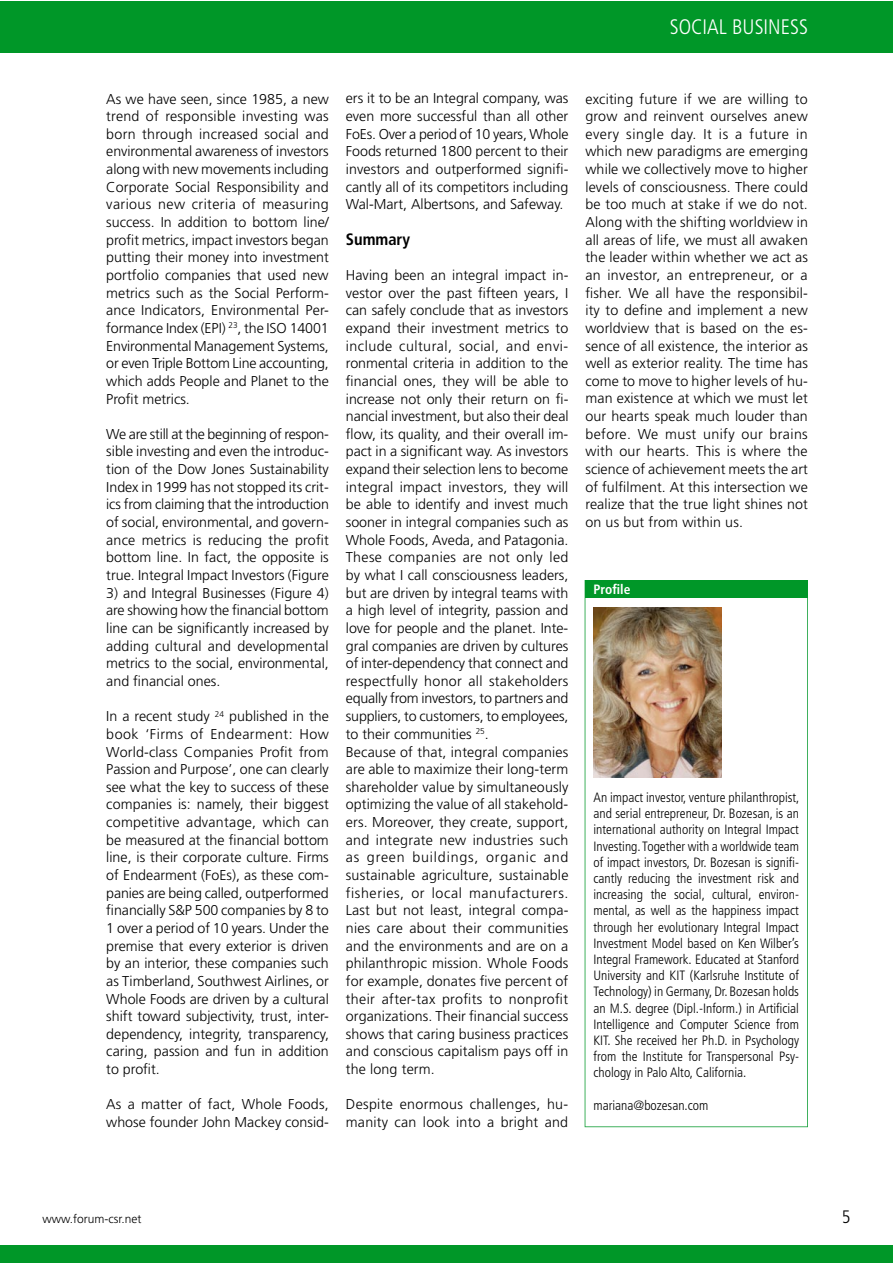
<style>
.page{position:relative;width:893px;height:1263px;background:#fff}
.page>*{position:absolute;margin:0;border:0;box-sizing:border-box;transform-origin:0 0}
.t1{font:300 condensed 21px "Frutiger";color:#fff}
.t2{font:300 condensed 18px "Frutiger";color:#000}
.t3{font:700 condensed 16.5px "Frutiger";color:#000}
.t4{font:300 14.25px/17.7px "Frutiger";letter-spacing:.005em;color:#000;text-align:justify}
.t5{font:300 14.25px/17.7px "Frutiger";letter-spacing:.025em;color:#000}
.t6{font:300 condensed 13.5px/16.2px "Frutiger";color:#000;text-align:justify}
.t7{font:700 condensed 13.5px "Frutiger";color:#fff}
.t8{font:300 12px "Frutiger";color:#000}
</style>
<div class="page">
<div style="left:0;top:1px;width:892px;height:52px;background:#009728"></div>
<svg style="left:585px;top:580px;width:223px;height:547px"></svg>
<div style="left:585px;top:580px;width:222px;height:18px;background:#009728"></div>
<div style="left:0;top:1246px;width:892px;height:17px;background:#009728"></div>
<h1 class="t1" style="left:670px;top:15px;width:140px">SOCIAL BUSINESS</h1>
<p class="t4" style="left:106px;top:90px;width:224px">As we have seen, since 1985, a new trend of responsible investing was born through increased social and environmental awareness of investors along with new movements including Corporate Social Responsibility and various new criteria of measuring success. In addition to bottom line/ profit metrics, impact investors began putting their money into investment portfolio companies that used new metrics such as the Social Perform&shy;ance Indicators, Environmental Per&shy;formance Index (EPI) <sup>23</sup>, the ISO 14001<br>Environmental Management Systems, or even Triple Bottom Line accounting, which adds People and Planet to the Profit metrics.</p>
<p class="t4" style="left:106px;top:425px;width:224px">We are still at the beginning of respon&shy;sible investing and even the introduc&shy;tion of the Dow Jones Sustainability Index in 1999 has not stopped its crit&shy;ics from claiming that the introduction of social, environmental, and govern&shy;ance metrics is reducing the profit bottom line. In fact, the opposite is true. Integral Impact Investors (Figure</p>
<p class="t4" style="left:106px;top:584px;width:224px">3) and Integral Businesses (Figure 4) are showing how the financial bottom line can be significantly increased by adding cultural and developmental metrics to the social, environmental, and financial ones.</p>
<p class="t4" style="left:106px;top:708px;width:224px">In a recent study <sup>24</sup> published in the book ‘Firms of Endearment: How World-class Companies Profit from Passion and Purpose’, one can clearly see what the key to success of these companies is: namely, their biggest competitive advantage, which can be measured at the financial bottom line, is their corporate culture. Firms of Endearment (FoEs), as these com&shy;panies are being called, outperformed financially S&amp;P 500 companies by 8 to 1 over a period of 10 years. Under the premise that every exterior is driven by an interior, these companies such as Timberland, Southwest Airlines, or Whole Foods are driven by a cultural shift toward subjectivity, trust, inter&shy;dependency, integrity, transparency, caring, passion and fun in addition to profit.</p>
<p class="t4" style="left:106px;top:1096px;width:224px">As a matter of fact, Whole Foods, whose founder John Mackey consid-</p>
<p class="t4" style="left:346px;top:90px;width:224px">ers it to be an Integral company, was even more successful than all other FoEs. Over a period of 10 years, Whole Foods returned 1800 percent to their investors and outperformed signifi&shy;cantly all of its competitors including Wal-Mart, Albertsons, and Safeway.</p>
<p class="t3" style="left:346px;top:229px;width:66px">Summary</p>
<p class="t4" style="left:346px;top:266px;width:224px;text-align:left">Having been an integral impact in&shy;vestor over the past fifteen years, I can safely conclude that as investors expand their investment metrics to include cultural, social, and envi&shy;ronmental criteria in addition to the financial ones, they will be able to increase not only their return on fi&shy;nancial investment, but also their deal flow, its quality, and their overall im&shy;pact in a significant way. As investors expand their selection lens to become integral impact investors, they will be able to identify and invest much sooner in integral companies such as Whole Foods, Aveda, and Patagonia.<br>These companies are not only led by what I call consciousness leaders, but are driven by integral teams with a high level of integrity, passion and love for people and the planet. Inte&shy;gral companies are driven by cultures of inter-dependency that connect and respectfully honor all stakeholders equally from investors, to partners and suppliers, to customers, to employees, to their communities <sup>25</sup>.<br>Because of that, integral companies are able to maximize their long-term shareholder value by simultaneously optimizing the value of all stakehold&shy;ers. Moreover, they create, support, and integrate new industries such as green buildings, organic and sustainable agriculture, sustainable fisheries, or local manufacturers.<br>Last but not least, integral compa&shy;nies care about their communities and the environments and are on a philanthropic mission. Whole Foods for example, donates five percent of their after-tax profits to nonprofit organizations. Their financial success shows that caring business practices and conscious capitalism pays off in the long term.</p>
<p class="t5" style="left:346px;top:1096px;width:224px">Despite enormous challenges, hu&shy;manity can look into a bright and</p>
<p class="t4" style="left:585px;top:90px;width:224px">exciting future if we are willing to grow and reinvent ourselves anew every single day. It is a future in which new paradigms are emerging while we collectively move to higher levels of consciousness. There could be too much at stake if we do not.<br>Along with the shifting worldview in all areas of life, we must all awaken the leader within whether we act as an investor, an entrepreneur, or a fisher. We all have the responsibil&shy;ity to define and implement a new worldview that is based on the es&shy;sence of all existence, the interior as well as exterior reality. The time has come to move to higher levels of hu&shy;man existence at which we must let our hearts speak much louder than before. We must unify our brains with our hearts. This is where the science of achievement meets the art of fulfilment. At this intersection we realize that the true light shines not on us but from within us.</p>
<p class="t7" style="left:593px;top:582px;width:38px">Profile</p>
<p class="t6" style="left:593px;top:789px;width:208px">An impact investor, venture philanthropist, and serial entrepreneur, Dr. Bozesan, is an international authority on Integral Impact Investing. Together with a worldwide team of impact investors, Dr. Bozesan is signifi&shy;cantly reducing the investment risk and increasing the social, cultural, environ&shy;mental, as well as the happiness impact through her evolutionary Integral Impact Investment Model based on Ken Wilber’s Integral Framework. Educated at Stanford University and KIT (Karlsruhe Institute of Technology) in Germany, Dr. Bozesan holds an M.S. degree (Dipl.-Inform.) in Artificial Intelligence and Computer Science from KIT. She received her Ph.D. in Psychology from the Institute for Transpersonal Psy&shy;chology in Palo Alto, California.</p>
<p class="t6" style="left:593px;top:1097px;width:116px">mariana@bozesan.com</p>
<p class="t8" style="left:43px;top:1212px;width:100px">www.forum-csr.net</p>
<p class="t2" style="left:842px;top:1207px;width:10px">5</p>
</div>
